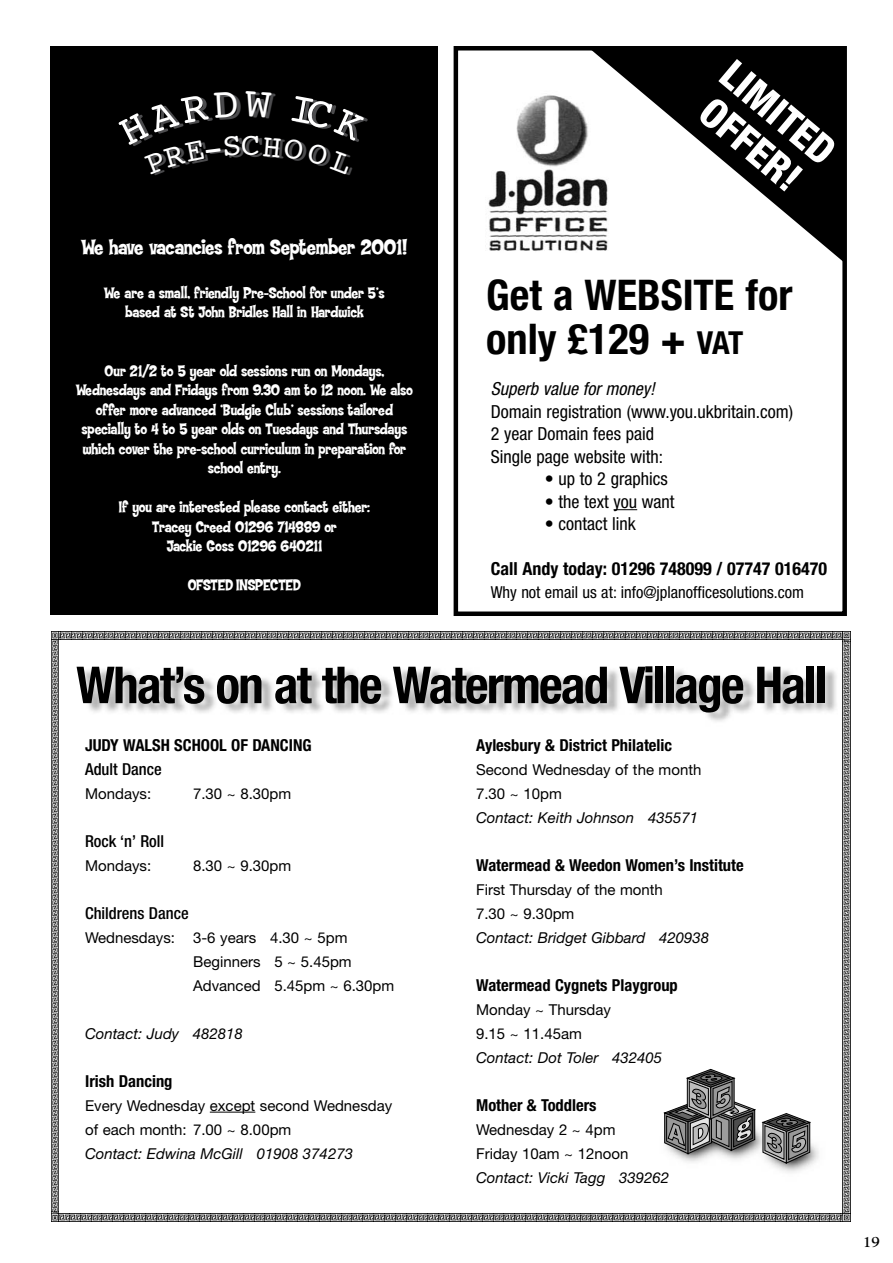
<style>
.page{position:relative;width:893px;height:1263px;background:#fff}
.page>*{position:absolute;margin:0;border:0;box-sizing:border-box;transform-origin:0 0}
.t1{font:700 condensed 51px "Helvetica Neue";letter-spacing:-.035em;color:#000}
.t2{font:700 condensed 42.3px/44.1px "Helvetica Neue";color:#000}
.t3{font:800 condensed 40.35px/42.2px "Helvetica Neue";color:#fff}
.t4{font:22.5px "Coop Flaired";letter-spacing:-.02em;color:#fff}
.t5{font:condensed 18px/22.5px "Helvetica Neue";color:#000}
.t6{font:700 condensed 18px "Helvetica Neue";color:#000}
.t7{font:italic condensed 18px "Helvetica Neue";color:#000}
.t8{font:16.5px/19.5px "Coop Flaired";letter-spacing:-.015em;color:#fff;text-align:center}
.t9{font:700 condensed 16.5px "Helvetica Neue";color:#000}
.t10{font:condensed 16.5px "Helvetica Neue";color:#000}
.t11{font:500 condensed 16.5px "Helvetica Neue";color:#000}
.t12{font:15px/24px "Helvetica Neue";color:#000}
.t13{font:italic 15px "Helvetica Neue";color:#000}
.t14{font:700 15px "Goudy";color:#000}
.s1{font-size:31.8px}
</style>
<div class="page">
<img style="left:771px;top:1144px;width:48px;height:29px">
<img style="left:58px;top:662px;width:793px;height:85px">
<svg style="left:51px;top:632px;width:799px;height:9px;background:#888"></svg>
<img style="left:843px;top:641px;width:7px;height:571px">
<svg style="left:51px;top:1212px;width:799px;height:9px;background:#888"></svg>
<img style="left:51px;top:639px;width:7px;height:573px">
<svg style="left:663px;top:1069px;width:149px;height:95px"></svg>
<hr style="left:210px;top:1112px;width:45px;height:1px;background:#000">
<div style="left:454px;top:46px;width:393px;height:570px;border:4px solid #000"></div>
<img style="left:488px;top:95px;width:102px;height:156px">
<svg style="left:590px;top:49px;width:254px;height:213px"></svg>
<svg style="left:614px;top:509px;width:23px;height:1px"></svg>
<div style="left:51px;top:46px;width:387px;height:569px;background:#000"></div>
<h3 class="t4" style="left:82px;top:240px;width:327px">We have vacancies from September 2001!</h3>
<p class="t8" style="left:104px;top:285px;width:282px">We are a small, friendly Pre-School for under 5’s based at St John Bridles Hall in Hardwick</p>
<p class="t8" style="left:76px;top:363px;width:338px">Our 21/2 to 5 year old sessions run on Mondays, Wednesdays and Fridays from 9.30 am to 12 noon. We also offer more advanced ‘Budgie Club’ sessions tailored specially to 4 to 5 year olds on Tuesdays and Thursdays which cover the pre-school curriculum in preparation for school entry.</p>
<p class="t8" style="left:119px;top:500px;width:253px">If you are interested please contact either:<br>Tracey Creed 01296 714889 or<br>Jackie Goss 01296 640211</p>
<p class="t8" style="left:188px;top:578px;width:115px">OFSTED INSPECTED</p>
<h3 class="t3" style="left:737px;top:55px;width:137px;rotate:40deg">LIMITED<br>OFFER!</h3>
<h2 class="t2" style="left:486px;top:276px;width:308px">Get a WEBSITE for only £129 + <span class="s1">VAT</span></h2>
<p class="t7" style="left:491px;top:382px;width:169px">Superb value for money!</p>
<p class="t5" style="left:491px;top:402px;width:304px">Domain registration (www.you.ukbritain.com)<br>2 year Domain fees paid<br>Single page website with:</p>
<p class="t5" style="left:545px;top:469px;width:125px">• up to 2 graphics</p>
<p class="t5" style="left:545px;top:492px;width:131px">• the text you want</p>
<p class="t5" style="left:545px;top:514px;width:93px">• contact link</p>
<p class="t6" style="left:491px;top:562px;width:338px">Call Andy today: 01296 748099 / 07747 016470</p>
<p class="t10" style="left:491px;top:586px;width:315px">Why not email us at: info@jplanofficesolutions.com</p>
<h1 class="t1" style="left:76px;top:667px;width:752px">What’s on at the Watermead Village Hall</h1>
<p class="t9" style="left:85px;top:739px;width:228px">JUDY WALSH SCHOOL OF DANCING</p>
<p class="t11" style="left:85px;top:763px;width:78px">Adult Dance</p>
<p class="t12" style="left:85px;top:783px;width:68px">Mondays:</p>
<p class="t12" style="left:193px;top:783px;width:100px">7.30 ~ 8.30pm</p>
<p class="t11" style="left:85px;top:835px;width:81px">Rock ‘n’ Roll</p>
<p class="t12" style="left:85px;top:855px;width:68px">Mondays:</p>
<p class="t12" style="left:193px;top:855px;width:100px">8.30 ~ 9.30pm</p>
<p class="t11" style="left:85px;top:907px;width:105px">Childrens Dance</p>
<p class="t12" style="left:193px;top:927px;width:203px;text-indent:-108px">Wednesdays: 3-6 years 4.30 ~ 5pm<br>Beginners 5 ~ 5.45pm<br>Advanced 5.45pm ~ 6.30pm</p>
<p class="t13" style="left:85px;top:1028px;width:159px">Contact: Judy 482818</p>
<p class="t9" style="left:85px;top:1075px;width:89px">Irish Dancing</p>
<p class="t12" style="left:85px;top:1095px;width:309px">Every Wednesday except second Wednesday of each month: 7.00 ~ 8.00pm</p>
<p class="t13" style="left:85px;top:1148px;width:269px">Contact: Edwina McGill 01908 374273</p>
<p class="t9" style="left:476px;top:739px;width:197px">Aylesbury &amp; District Philatelic</p>
<p class="t12" style="left:476px;top:759px;width:227px">Second Wednesday of the month<br>7.30 ~ 10pm</p>
<p class="t13" style="left:476px;top:812px;width:223px">Contact: Keith Johnson 435571</p>
<p class="t9" style="left:476px;top:859px;width:269px">Watermead &amp; Weedon Women’s Institute</p>
<p class="t12" style="left:476px;top:879px;width:188px">First Thursday of the month<br>7.30 ~ 9.30pm</p>
<p class="t13" style="left:476px;top:932px;width:235px">Contact: Bridget Gibbard 420938</p>
<p class="t9" style="left:476px;top:979px;width:203px">Watermead Cygnets Playgroup</p>
<p class="t12" style="left:476px;top:999px;width:136px">Monday ~ Thursday<br>9.15 ~ 11.45am</p>
<p class="t13" style="left:476px;top:1052px;width:188px">Contact: Dot Toler 432405</p>
<p class="t9" style="left:476px;top:1099px;width:122px">Mother &amp; Toddlers</p>
<p class="t12" style="left:476px;top:1119px;width:154px">Wednesday 2 ~ 4pm<br>Friday 10am ~ 12noon</p>
<p class="t13" style="left:476px;top:1172px;width:194px">Contact: Vicki Tagg 339262</p>
<p class="t14" style="left:863px;top:1236px;width:18px">19</p>
</div>
